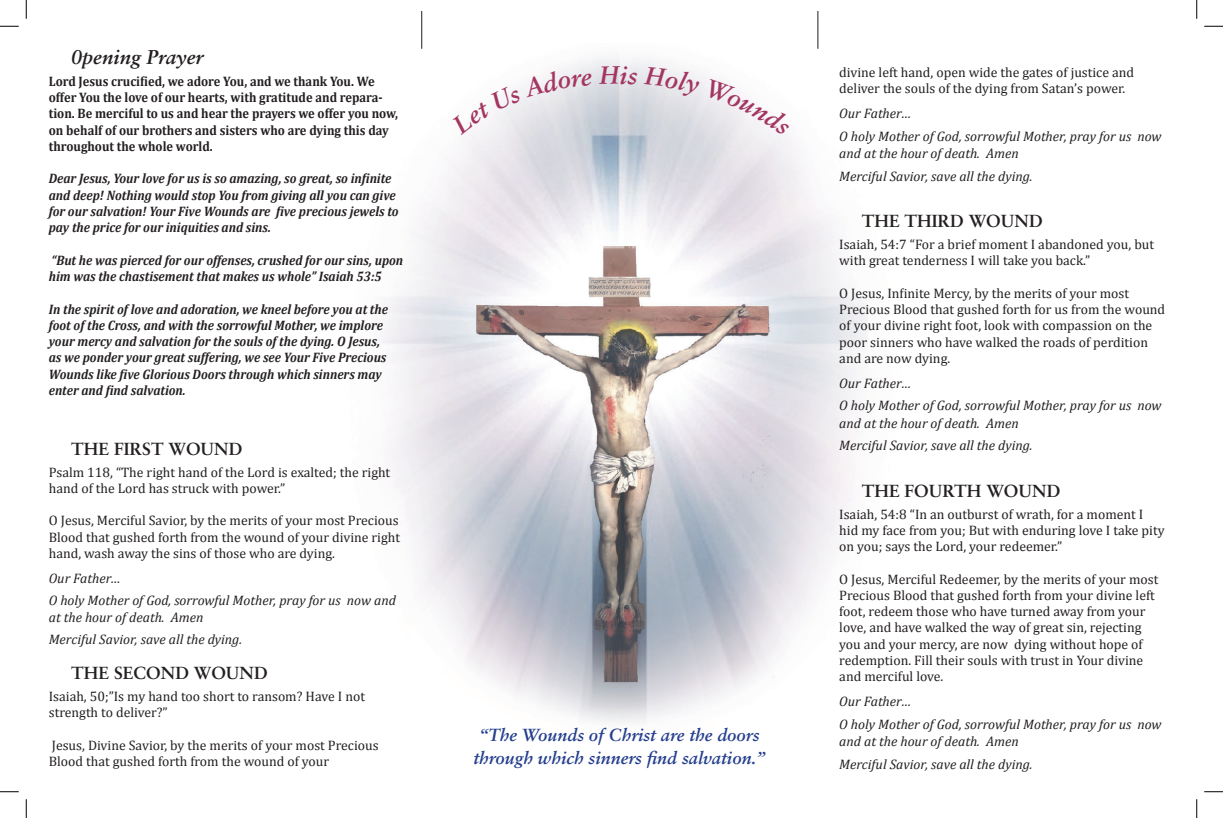
<style>
.page{position:relative;width:1223px;height:818px;background:#fff}
.page>*{position:absolute;margin:0;border:0;box-sizing:border-box;transform-origin:0 0}
.t1{font:italic 700 20px "Sabon";color:#231f20}
.t2{font:italic 700 17.5px "Sabon";color:#253f8e}
.t3{font:700 17.5px "Sabon";color:#231f20}
.t4{font:13.75px/16.2px "Cambria";color:#231f20}
.t5{font:italic 700 13.75px/16.2px "Cambria";color:#231f20;scale:.91 1}
.t6{font:italic 13.75px/17.5px "Cambria";color:#231f20}
.t7{font:700 13.75px/16.2px "Cambria";color:#231f20;scale:.91 1}
</style>
<div class="page">
<img style="left:379px;top:44px;width:488px;height:678px">
<hr style="left:421px;top:11px;width:1px;height:38px;background:#231f20">
<hr style="left:817px;top:11px;width:1px;height:38px;background:#231f20">
<svg style="left:0;top:25px;width:19px;height:2px"></svg>
<svg style="left:1204px;top:25px;width:18px;height:2px"></svg>
<svg style="left:0;top:791px;width:19px;height:1px"></svg>
<svg style="left:1204px;top:791px;width:18px;height:1px"></svg>
<svg style="left:25px;top:0;width:2px;height:19px"></svg>
<svg style="left:25px;top:799px;width:2px;height:19px"></svg>
<svg style="left:1196px;top:0;width:1px;height:19px"></svg>
<svg style="left:1196px;top:799px;width:1px;height:19px"></svg>
<svg style="left:450px;top:71px;width:142px;height:64px"></svg>
<svg style="left:599px;top:66px;width:38px;height:18px"></svg>
<svg style="left:644px;top:67px;width:145px;height:69px"></svg>
<p class="t1" style="left:71px;top:45px;width:134px">0pening Prayer</p>
<p class="t7" style="left:49px;top:73px;width:385px">Lord Jesus crucified, we adore You, and we thank You. We offer You the love of our hearts, with gratitude and repara&shy;tion. Be merciful to us and hear the prayers we offer you now, on behalf of our brothers and sisters who are dying this day throughout the whole world.</p>
<p class="t5" style="left:49px;top:170px;width:386px">Dear Jesus, Your love for us is so amazing, so great, so infinite and deep! Nothing would stop You from giving all you can give for our salvation! Your Five Wounds are five precious jewels to pay the price for our iniquities and sins.</p>
<p class="t5" style="left:49px;top:251px;width:391px">“But he was pierced for our offenses, crushed for our sins, upon him was the chastisement that makes us whole” Isaiah 53:5</p>
<p class="t5" style="left:49px;top:300px;width:374px">In the spirit of love and adoration, we kneel before you at the foot of the Cross, and with the sorrowful Mother, we implore your mercy and salvation for the souls of the dying. O Jesus, as we ponder your great suffering, we see Your Five Precious Wounds like five Glorious Doors through which sinners may enter and find salvation.</p>
<p class="t3" style="left:71px;top:437px;width:173px">THE FIRST WOUND</p>
<p class="t4" style="left:49px;top:463px;width:343px">Psalm 118, “The right hand of the Lord is exalted; the right hand of the Lord has struck with power.”</p>
<p class="t4" style="left:49px;top:512px;width:353px;text-align:justify">O Jesus, Merciful Savior, by the merits of your most Precious Blood that gushed forth from the wound of your divine right hand, wash away the sins of those who are dying.</p>
<p class="t6" style="left:49px;top:568px;width:73px">Our Father…</p>
<p class="t6" style="left:49px;top:592px;width:349px;line-height:16.2px">O holy Mother of God, sorrowful Mother, pray for us now and at the hour of death. Amen</p>
<p class="t6" style="left:49px;top:630px;width:195px">Merciful Savior, save all the dying.</p>
<p class="t3" style="left:71px;top:662px;width:198px">THE SECOND WOUND</p>
<p class="t4" style="left:49px;top:688px;width:318px">Isaiah, 50;”Is my hand too short to ransom? Have I not strength to deliver?”</p>
<p class="t4" style="left:49px;top:736px;width:331px">Jesus, Divine Savior, by the merits of your most Precious<br>Blood that gushed forth from the wound of your</p>
<p class="t2" style="left:479px;top:724px;width:281px">“The Wounds of Christ are the doors</p>
<p class="t2" style="left:473px;top:747px;width:293px">through which sinners find salvation.”</p>
<p class="t4" style="left:839px;top:64px;width:296px">divine left hand, open wide the gates of justice and</p>
<p class="t4" style="left:839px;top:80px;width:287px">deliver the souls of the dying from Satan’s power.</p>
<p class="t6" style="left:839px;top:104px;width:73px">Our Father…</p>
<p class="t6" style="left:839px;top:127px;width:324px">O holy Mother of God, sorrowful Mother, pray for us now and at the hour of death. Amen</p>
<p class="t6" style="left:839px;top:167px;width:195px">Merciful Savior, save all the dying.</p>
<p class="t3" style="left:861px;top:210px;width:182px">THE THIRD WOUND</p>
<p class="t4" style="left:839px;top:236px;width:316px">Isaiah, 54:7 “For a brief moment I abandoned you, but with great tenderness I will take you back.”</p>
<p class="t4" style="left:839px;top:285px;width:291px">O Jesus, Infinite Mercy, by the merits of your most</p>
<p class="t4" style="left:839px;top:301px;width:327px">Precious Blood that gushed forth for us from the wound of your divine right foot, look with compassion on the poor sinners who have walked the roads of perdition</p>
<p class="t4" style="left:839px;top:350px;width:112px">and are now dying.</p>
<p class="t6" style="left:839px;top:374px;width:73px">Our Father…</p>
<p class="t6" style="left:839px;top:396px;width:324px">O holy Mother of God, sorrowful Mother, pray for us now and at the hour of death. Amen</p>
<p class="t6" style="left:839px;top:436px;width:195px">Merciful Savior, save all the dying.</p>
<p class="t3" style="left:861px;top:479px;width:200px">THE FOURTH WOUND</p>
<p class="t4" style="left:839px;top:505px;width:305px">Isaiah, 54:8 “In an outburst of wrath, for a moment I</p>
<p class="t4" style="left:839px;top:522px;width:327px">hid my face from you; But with enduring love I take pity on you; says the Lord, your redeemer.”</p>
<p class="t4" style="left:839px;top:570px;width:320px">O Jesus, Merciful Redeemer, by the merits of your most Precious Blood that gushed forth from your divine left foot, redeem those who have turned away from your love, and have walked the way of great sin, rejecting</p>
<p class="t4" style="left:839px;top:635px;width:305px">you and your mercy, are now dying without hope of</p>
<p class="t4" style="left:839px;top:652px;width:305px">redemption. Fill their souls with trust in Your divine</p>
<p class="t4" style="left:839px;top:668px;width:106px">and merciful love.</p>
<p class="t6" style="left:839px;top:692px;width:73px">Our Father…</p>
<p class="t6" style="left:839px;top:714px;width:324px">O holy Mother of God, sorrowful Mother, pray for us now and at the hour of death. Amen</p>
<p class="t6" style="left:839px;top:754px;width:195px">Merciful Savior, save all the dying.</p>
</div>
